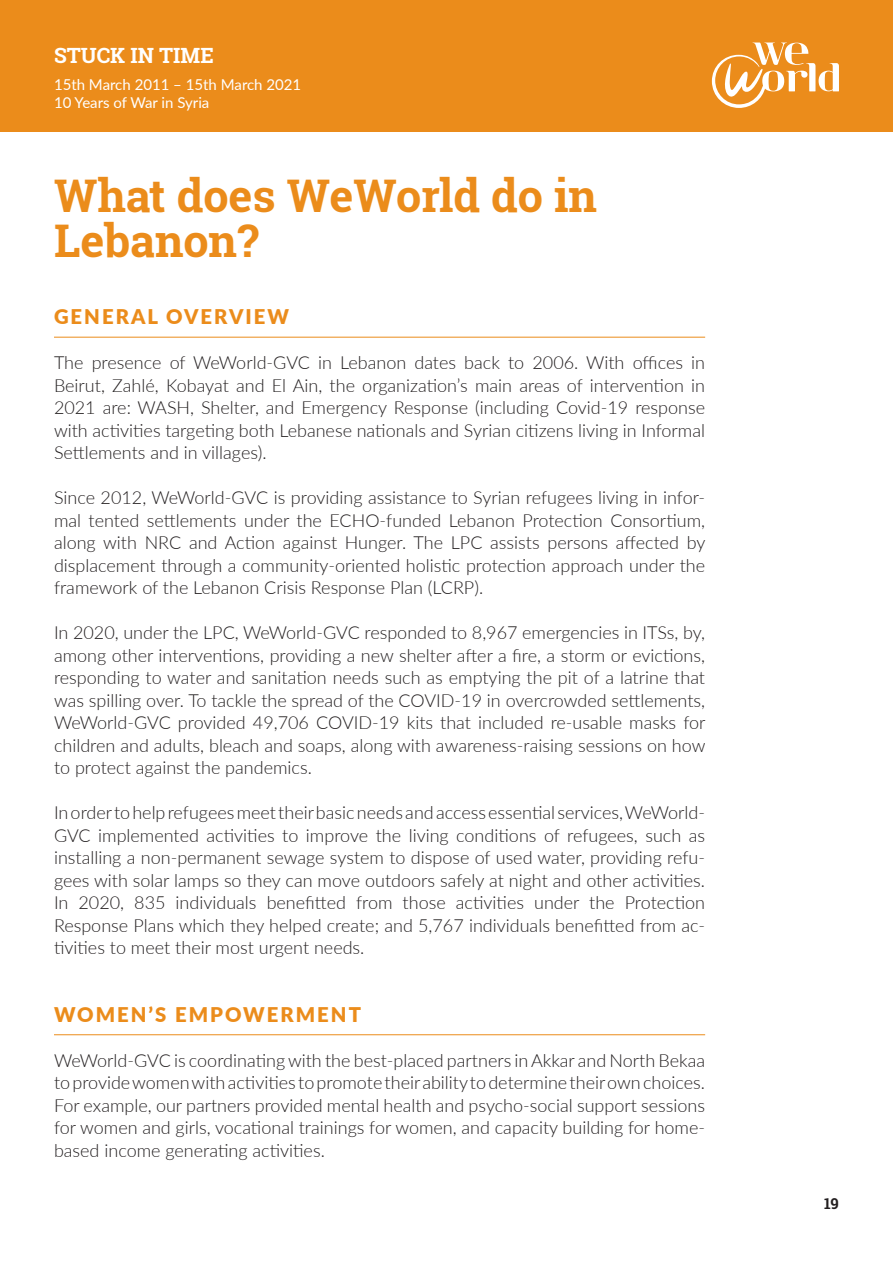
<style>
.page{position:relative;width:893px;height:1263px;background:#fff}
.page>*{position:absolute;margin:0;border:0;box-sizing:border-box;transform-origin:0 0}
.t1{font:700 45px/45px "Roboto Slab";color:#eb8c1b}
.t2{font:700 21px "Roboto Slab";color:#fff}
.t3{font:900 20.25px "Lato";letter-spacing:.1em;color:#eb8c1b}
.testo{font:300 18px/22.5px "Lato";color:#231f20;text-align:justify}
.t4{font:15px/18px "Lato";color:#fff}
.t5{font:700 15px "Roboto Slab";color:#231f20}
</style>
<div class="page">
<div style="left:0;top:0;width:893px;height:132px;background:#eb8c1b"></div>
<svg style="left:712px;top:43px;width:127px;height:65px"></svg>
<hr style="left:54px;top:337px;width:651px;height:1px;background:#eb8c1b">
<hr style="left:54px;top:1034px;width:651px;height:1px;background:#eb8c1b">
<p class="t2" style="left:54px;top:41px;width:161px">STUCK IN TIME</p>
<p class="t4" style="left:54px;top:75px;width:249px">15th March 2011 – 15th March 2021<br>10 Years of War in Syria</p>
<h2 class="t1" style="left:54px;top:172px;width:545px">What does WeWorld do in<br>Lebanon?</h2>
<h3 class="t3" style="left:54px;top:301px;width:236px">GENERAL OVERVIEW</h3>
<p class="testo" style="left:54px;top:351px;width:653px">The presence of WeWorld-GVC in Lebanon dates back to 2006. With offices in Beirut, Zahlé, Kobayat and El Ain, the organization’s main areas of intervention in 2021 are: WASH, Shelter, and Emergency Response (including Covid-19 response with activities targeting both Lebanese nationals and Syrian citizens living in Informal Settlements and in villages).</p>
<p class="testo" style="left:54px;top:486px;width:653px">Since 2012, WeWorld-GVC is providing assistance to Syrian refugees living in infor&shy;mal tented settlements under the ECHO-funded Lebanon Protection Consortium, along with NRC and Action against Hunger. The LPC assists persons affected by displacement through a community-oriented holistic protection approach under the framework of the Lebanon Crisis Response Plan (LCRP).</p>
<p class="testo" style="left:54px;top:621px;width:653px">In 2020, under the LPC, WeWorld-GVC responded to 8,967 emergencies in ITSs, by, among other interventions, providing a new shelter after a fire, a storm or evictions, responding to water and sanitation needs such as emptying the pit of a latrine that was spilling over. To tackle the spread of the COVID-19 in overcrowded settlements, WeWorld-GVC provided 49,706 COVID-19 kits that included re-usable masks for children and adults, bleach and soaps, along with awareness-raising sessions on how to protect against the pandemics.</p>
<p class="testo" style="left:54px;top:801px;width:653px">In order to help refugees meet their basic needs and access essential services, WeWorld-GVC implemented activities to improve the living conditions of refugees, such as installing a non-permanent sewage system to dispose of used water, providing refu&shy;gees with solar lamps so they can move outdoors safely at night and other activities.<br>In 2020, 835 individuals benefitted from those activities under the Protection Response Plans which they helped create; and 5,767 individuals benefitted from ac&shy;tivities to meet their most urgent needs.</p>
<h3 class="t3" style="left:54px;top:999px;width:309px">WOMEN’S EMPOWERMENT</h3>
<p class="testo" style="left:54px;top:1048px;width:653px">WeWorld-GVC is coordinating with the best-placed partners in Akkar and North Bekaa to provide women with activities to promote their ability to determine their own choices.<br>For example, our partners provided mental health and psycho-social support sessions for women and girls, vocational trainings for women, and capacity building for home&shy;based income generating activities.</p>
<p class="t5" style="left:824px;top:1193px;width:16px">19</p>
</div>
